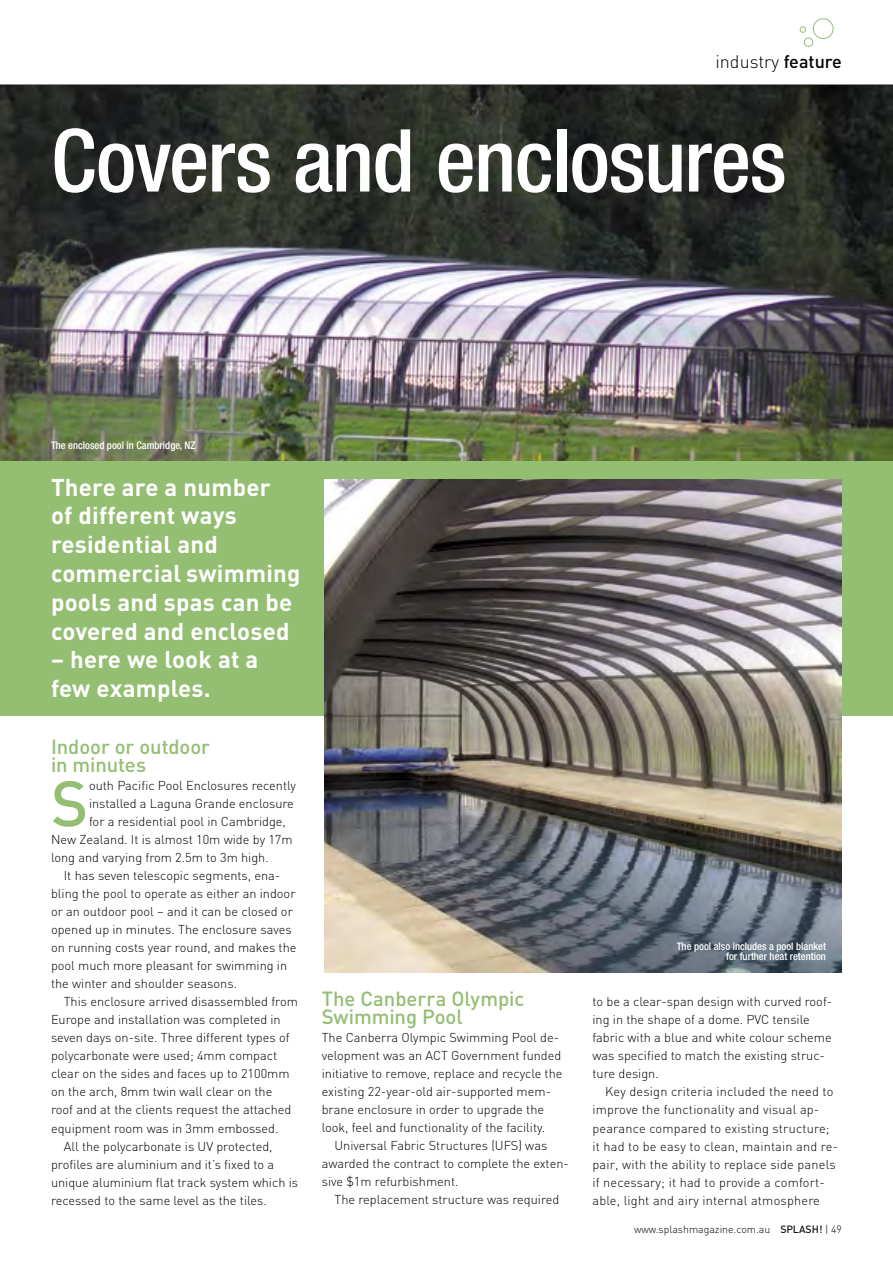
<style>
.page{position:relative;width:893px;height:1263px;background:#fff}
.page>*{position:absolute;margin:0;border:0;box-sizing:border-box;transform-origin:0 0}
.t1{font:500 condensed 87px "Helvetica Neue";letter-spacing:-.015em;color:#fff}
.t2{font:500 63.3px "DIN";color:#94be72}
.t3{font:700 24px/28.8px "DIN";letter-spacing:.01em;color:#fff}
.t4{font:500 20.25px/18px "DIN";letter-spacing:-.005em;color:#94be72}
.t5{font:300 18px "DIN";color:#000}
.t6{font:300 12.75px/18px "DIN";color:#000}
.t7{font:500 condensed 10.5px/10.5px "Helvetica Neue";color:#fff;text-align:right}
.t8{font:300 10.5px "DIN";color:#000}
.s1{font-family:"DIN Medium Alternate";font-weight:400}
.s2{font-family:"DIN Medium Alternate";font-weight:400;color:#16161a}
</style>
<div class="page">
<div style="left:0;top:460px;width:893px;height:256px;background:#94be72"></div>
<div style="left:800px;top:26px;width:6px;height:7px;border:1px solid #94be72;border-radius:50%"></div>
<div style="left:813px;top:18px;width:20px;height:21px;border:1px solid #94be72;border-radius:50%"></div>
<div style="left:804px;top:38px;width:9px;height:9px;border:1px solid #94be72;border-radius:50%"></div>
<img style="left:0;top:85px;width:893px;height:376px">
<img style="left:325px;top:480px;width:517px;height:492px">
<h3 class="t5" style="left:715px;top:50px;width:128px">industry <span class="s1">feature</span></h3>
<h1 class="t1" style="left:51px;top:109px;width:737px">Covers and enclosures</h1>
<p class="t7" style="left:51px;top:440px;width:146px">The enclosed pool in Cambridge, NZ</p>
<h3 class="t3" style="left:51px;top:471px;width:251px">There are a number<br>of different ways residential and commercial swimming pools and spas can be covered and enclosed</h3>
<h3 class="t3" style="left:51px;top:644px;width:209px">– here we look at a few examples.</h3>
<h3 class="t4" style="left:51px;top:737px;width:161px">Indoor or outdoor in minutes</h3>
<h2 class="t2" style="left:51px;top:763px;width:39px">S</h2>
<p class="t6" style="left:89px;top:777px;width:209px">outh Pacific Pool Enclosures recently</p>
<p class="t6" style="left:89px;top:795px;width:206px">installed a Laguna Grande enclosure</p>
<p class="t6" style="left:89px;top:813px;width:198px">for a residential pool in Cambridge,</p>
<p class="t6" style="left:51px;top:831px;width:243px">New Zealand. It is almost 10m wide by 17m</p>
<p class="t6" style="left:51px;top:849px;width:219px">long and varying from 2.5m to 3m high.</p>
<p class="t6" style="left:64px;top:867px;width:218px">It has seven telescopic segments, ena-</p>
<p class="t6" style="left:51px;top:885px;width:246px">bling the pool to operate as either an indoor</p>
<p class="t6" style="left:51px;top:903px;width:243px">or an outdoor pool – and it can be closed or</p>
<p class="t6" style="left:51px;top:921px;width:242px">opened up in minutes. The enclosure saves</p>
<p class="t6" style="left:51px;top:939px;width:247px">on running costs year round, and makes the</p>
<p class="t6" style="left:51px;top:957px;width:238px">pool much more pleasant for swimming in</p>
<p class="t6" style="left:51px;top:975px;width:187px">the winter and shoulder seasons.</p>
<p class="t6" style="left:64px;top:993px;width:236px">This enclosure arrived disassembled from</p>
<p class="t6" style="left:51px;top:1011px;width:231px">Europe and installation was completed in</p>
<p class="t6" style="left:51px;top:1029px;width:240px">seven days on-site. Three different types of</p>
<p class="t6" style="left:51px;top:1047px;width:228px">polycarbonate were used; 4mm compact</p>
<p class="t6" style="left:51px;top:1065px;width:240px">clear on the sides and faces up to 2100mm</p>
<p class="t6" style="left:51px;top:1083px;width:223px">on the arch, 8mm twin wall clear on the</p>
<p class="t6" style="left:51px;top:1101px;width:242px">roof and at the clients request the attached</p>
<p class="t6" style="left:51px;top:1119px;width:229px">equipment room was in 3mm embossed.</p>
<p class="t6" style="left:64px;top:1137px;width:210px">All the polycarbonate is UV protected,</p>
<p class="t6" style="left:51px;top:1155px;width:225px">profiles are aluminium and it’s fixed to a</p>
<p class="t6" style="left:51px;top:1173px;width:249px">unique aluminium flat track system which is</p>
<p class="t6" style="left:51px;top:1191px;width:217px">recessed to the same level as the tiles.</p>
<h3 class="t4" style="left:322px;top:989px;width:204px">The Canberra Olympic<br>Swimming Pool</h3>
<p class="t6" style="left:322px;top:1029px;width:242px">The Canberra Olympic Swimming Pool de&shy;velopment was an ACT Government funded initiative to remove, replace and recycle the existing 22-year-old air-supported mem&shy;brane enclosure in order to upgrade the look, feel and functionality of the facility.</p>
<p class="t6" style="left:322px;top:1137px;width:249px;text-indent:13px">Universal Fabric Structures (UFS) was awarded the contract to complete the exten&shy;sive $1m refurbishment.</p>
<p class="t6" style="left:334px;top:1191px;width:226px">The replacement structure was required</p>
<p class="t7" style="left:677px;top:941px;width:151px">The pool also includes a pool blanket for further heat retention</p>
<p class="t6" style="left:592px;top:993px;width:241px">to be a clear-span design with curved roof&shy;ing in the shape of a dome. PVC tensile fabric with a blue and white colour scheme was specified to match the existing struc&shy;ture design.</p>
<p class="t6" style="left:592px;top:1083px;width:247px;text-indent:13px">Key design criteria included the need to improve the functionality and visual ap&shy;pearance compared to existing structure; it had to be easy to clean, maintain and re&shy;pair, with the ability to replace side panels if necessary; it had to provide a comfort&shy;able, light and airy internal atmosphere</p>
<p class="t8" style="left:634px;top:1223px;width:209px">www.splashmagazine.com.au <span class="s2">SPLASH!</span> | 49</p>
</div>
